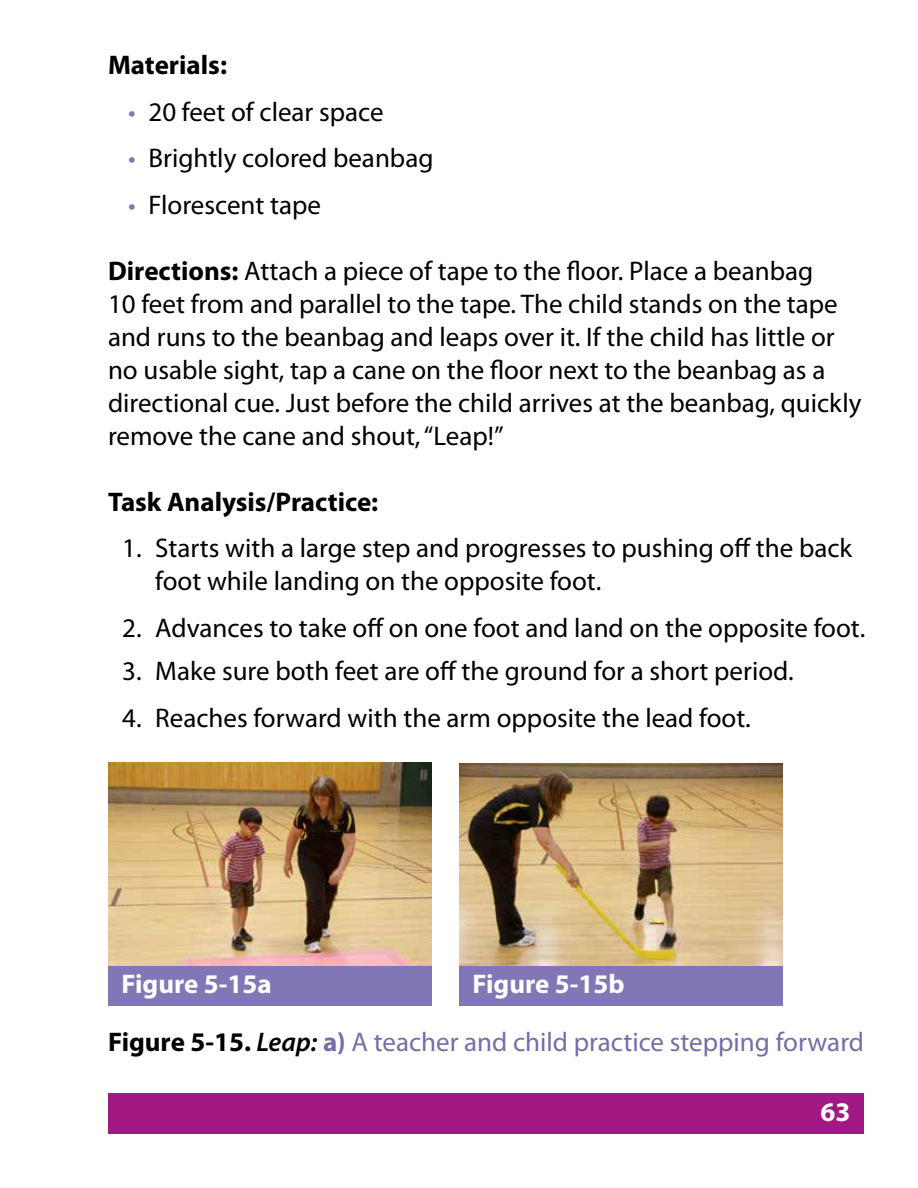
<style>
.page{position:relative;width:918px;height:1188px;background:#fff}
.page>*{position:absolute;margin:0;border:0;box-sizing:border-box;transform-origin:0 0}
.t1{font:27px/33px "Myriad Pro";color:#000}
.t2{font:27px "Myriad Pro";color:#766da8}
.t3{font:700 27px "Myriad Pro";color:#000}
.t4{font:700 27px "Myriad Pro";color:#fff}
.s1{color:#8177b7}
.s2{font-weight:700}
.s3{font-weight:700;color:#000}
.s4{font-weight:600;font-style:italic;color:#000}
</style>
<div class="page">
<div style="left:108px;top:1093px;width:756px;height:40px;background:#a21984"></div>
<img style="left:108px;top:762px;width:324px;height:204px">
<div style="left:108px;top:966px;width:324px;height:39px;background:#8177b7"></div>
<img style="left:459px;top:764px;width:324px;height:202px">
<div style="left:459px;top:966px;width:324px;height:39px;background:#8177b7"></div>
<p class="t3" style="left:108px;top:48px;width:121px">Materials:</p>
<p class="t1" style="left:128px;top:95px;width:257px"><span class="s1">•</span> 20 feet of clear space</p>
<p class="t1" style="left:128px;top:141px;width:307px"><span class="s1">•</span> Brightly colored beanbag</p>
<p class="t1" style="left:128px;top:188px;width:194px"><span class="s1">•</span> Florescent tape</p>
<p class="t1" style="left:108px;top:254px;width:755px"><span class="s2">Directions:</span> Attach a piece of tape to the floor. Place a beanbag<br>10 feet from and parallel to the tape. The child stands on the tape and runs to the beanbag and leaps over it. If the child has little or no usable sight, tap a cane on the floor next to the beanbag as a directional cue. Just before the child arrives at the beanbag, quickly remove the cane and shout, “Leap!”</p>
<p class="t3" style="left:108px;top:484px;width:272px">Task Analysis/Practice:</p>
<p class="t1" style="left:155px;top:531px;width:698px;text-indent:-33px">1. Starts with a large step and progresses to pushing off the back foot while landing on the opposite foot.</p>
<p class="t1" style="left:122px;top:611px;width:745px">2. Advances to take off on one foot and land on the opposite foot.</p>
<p class="t1" style="left:122px;top:654px;width:673px">3. Make sure both feet are off the ground for a short period.</p>
<p class="t1" style="left:122px;top:701px;width:630px">4. Reaches forward with the arm opposite the lead foot.</p>
<p class="t4" style="left:122px;top:966px;width:152px">Figure 5-15a</p>
<p class="t4" style="left:472px;top:966px;width:154px">Figure 5-15b</p>
<p class="t2" style="left:108px;top:1025px;width:758px"><span class="s3">Figure 5-15.</span> <span class="s4">Leap:</span> <span class="s2">a)</span> A teacher and child practice stepping forward</p>
<p class="t4" style="left:821px;top:1094px;width:31px">63</p>
</div>
